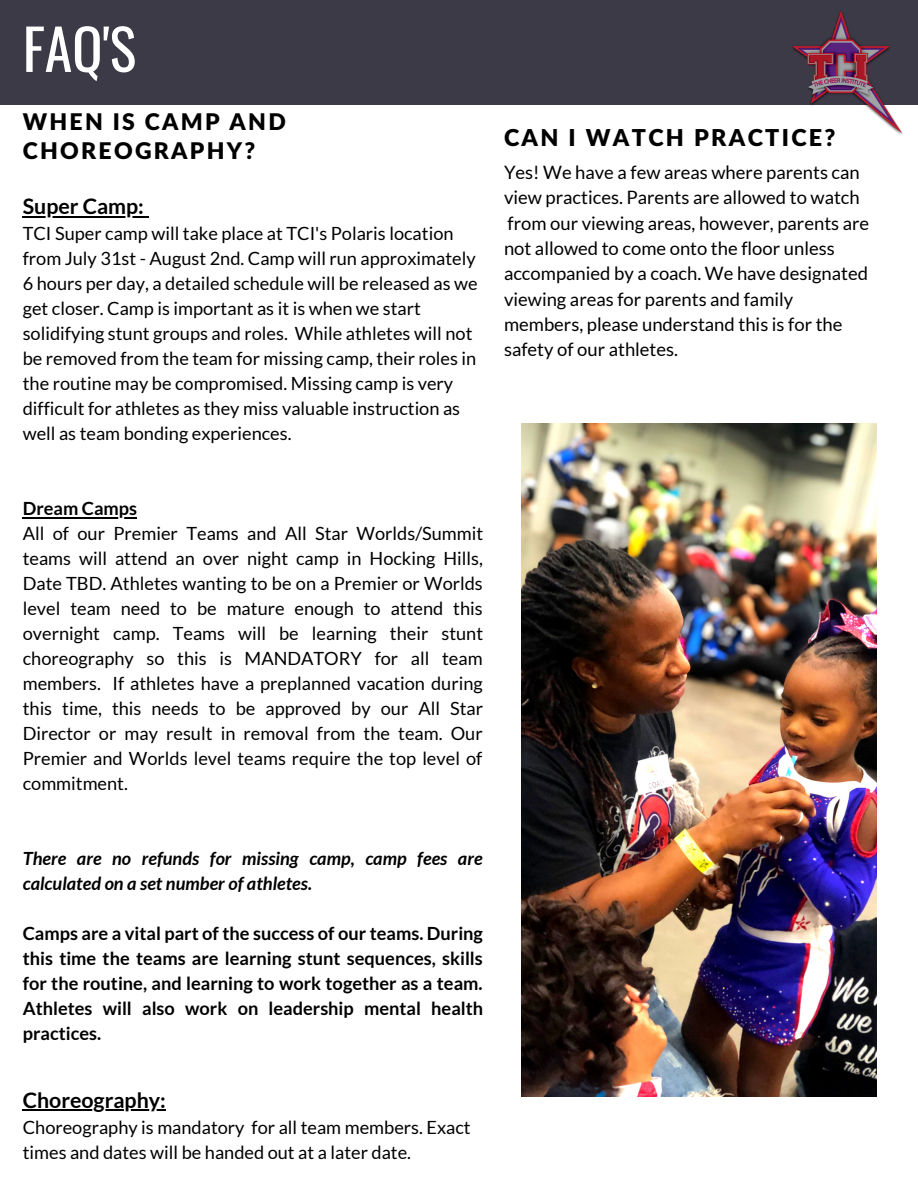
<style>
.page{position:relative;width:918px;height:1188px;background:#fff}
.page>*{position:absolute;margin:0;border:0;box-sizing:border-box;transform-origin:0 0}
.t1{font:55.95px "Oswald";color:#fff}
.t2{font:900 23.25px "Lato Latin";letter-spacing:.1em;color:#000}
.t3{font:900 22.95px/28.5px "Lato Latin";letter-spacing:.1em;color:#000}
.t4{font:700 21.3px "Lato";color:#000}
.t5{font:18.45px/25.3px "Lato";color:#000}
.t6{font:18.15px/25px "Lato";color:#000}
.t7{font:700 18.15px/25px "Lato";color:#000;text-align:justify}
.t8{font:italic 700 18.15px/25px "Lato";color:#000}
</style>
<div class="page">
<div style="left:0;top:0;width:918px;height:105px;background:#3c3a47"></div>
<img style="left:522px;top:423px;width:354px;height:673px">
<img style="left:792px;top:11px;width:111px;height:124px">
<hr style="left:23px;top:216px;width:121px;height:2px;background:#000">
<hr style="left:23px;top:517px;width:114px;height:2px;background:#000">
<hr style="left:23px;top:1110px;width:143px;height:1px;background:#000">
<h1 class="t1" style="left:23px;top:5px;width:115px">FAQ'S</h1>
<p class="t3" style="left:23px;top:109px;width:265px">WHEN IS CAMP AND<br>CHOREOGRAPHY?</p>
<p class="t4" style="left:23px;top:193px;width:123px">Super Camp:</p>
<p class="t6" style="left:23px;top:221px;width:456px">TCI Super camp will take place at TCI's Polaris location from July 31st - August 2nd. Camp will run approximately 6 hours per day, a detailed schedule will be released as we get closer. Camp is important as it is when we start solidifying stunt groups and roles. While athletes will not be removed from the team for missing camp, their roles in the routine may be compromised. Missing camp is very difficult for athletes as they miss valuable instruction as well as team bonding experiences.</p>
<p class="t2" style="left:504px;top:127px;width:333px">CAN I WATCH PRACTICE?</p>
<p class="t5" style="left:504px;top:159px;width:367px">Yes! We have a few areas where parents can view practices. Parents are allowed to watch from our viewing areas, however, parents are not allowed to come onto the floor unless accompanied by a coach. We have designated viewing areas for parents and family members, please understand this is for the safety of our athletes.</p>
<p class="t7" style="left:23px;top:496px;width:116px">Dream Camps</p>
<p class="t6" style="left:23px;top:521px;width:462px;text-align:justify">All of our Premier Teams and All Star Worlds/Summit teams will attend an over night camp in Hocking Hills, Date TBD. Athletes wanting to be on a Premier or Worlds level team need to be mature enough to attend this overnight camp. Teams will be learning their stunt choreography so this is MANDATORY for all team members. If athletes have a preplanned vacation during this time, this needs to be approved by our All Star Director or may result in removal from the team. Our Premier and Worlds level teams require the top level of commitment.</p>
<p class="t8" style="left:23px;top:845px;width:461px">There are no refunds for missing camp, camp fees are calculated on a set number of athletes.</p>
<p class="t7" style="left:23px;top:920px;width:462px">Camps are a vital part of the success of our teams. During this time the teams are learning stunt sequences, skills for the routine, and learning to work together as a team.<br>Athletes will also work on leadership mental health practices.</p>
<p class="t4" style="left:23px;top:1087px;width:145px">Choreography:</p>
<p class="t6" style="left:23px;top:1114px;width:449px">Choreography is mandatory for all team members. Exact times and dates will be handed out at a later date.</p>
</div>
